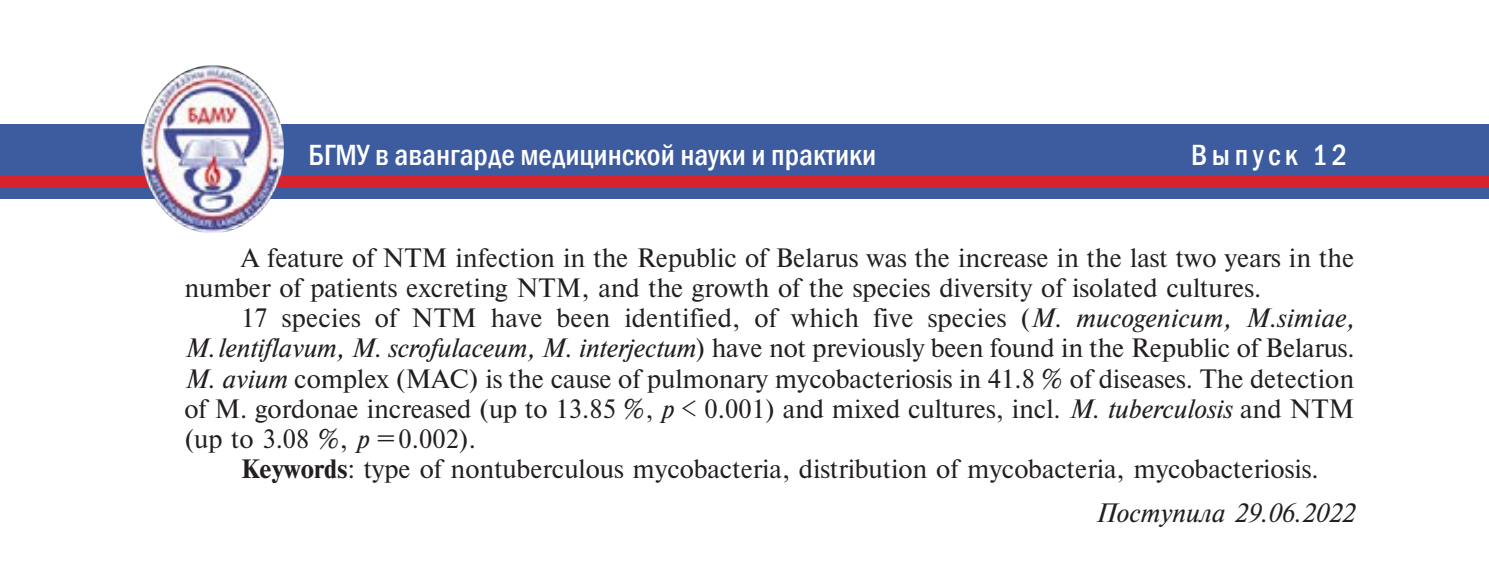
<style>
.page{position:relative;width:1489px;height:574px;background:#fff}
.page>*{position:absolute;margin:0;border:0;box-sizing:border-box;transform-origin:0 0}
.t1{font:500 condensed 30px "Franklin Gothic";color:#fff}
.t2{font:500 condensed 30px "Franklin Gothic";letter-spacing:.15em;color:#fff}
.t3{font:25px/30px "Newton C";color:#231f20}
.t4{font:25px "Newton C Italic";color:#231f20}
.s1{font-family:"Newton C Italic"}
.s2{font-family:"Newton C Bold"}
</style>
<div class="page">
<div style="left:0;top:124px;width:1488px;height:74px;background:#3d5ca0"></div>
<div style="left:0;top:176px;width:1488px;height:12px;background:#d7232e"></div>
<img style="left:142px;top:65px;width:141px;height:167px">
<p class="t1" style="left:308px;top:135px;width:569px">БГМУ в авангарде медицинской науки и практики</p>
<p class="t2" style="left:1190px;top:135px;width:158px">Выпуск 12</p>
<p class="t3" style="left:184px;top:243px;width:1171px;text-indent:57px">A feature of NTM infection in the Republic of Belarus was the increase in the last two years in the number of patients excreting NTM, and the growth of the species diversity of isolated cultures.</p>
<p class="t3" style="left:184px;top:303px;width:1171px;text-align:justify;text-indent:57px">17 species of NTM have been identified, of which five species (<span class="s1">M. mucogenicum, M.simiae, M. lentiflavum, M. scrofulaceum, M. interjectum</span>) have not previously been found in the Republic of Belarus.<br><span class="s1">M. avium</span> complex (MAC) is the cause of pulmonary mycobacteriosis in 41.8 % of diseases. The detection of M. gordonae increased (up to 13.85 %, <span class="s1">p</span> &lt; 0.001) and mixed cultures, incl. <span class="s1">M. tuberculosis</span> and NTM (up to 3.08 %, <span class="s1">p =</span> 0.002).</p>
<p class="t3" style="left:241px;top:453px;width:1078px"><span class="s2">Keywords</span>: type of nontuberculous mycobacteria, distribution of mycobacteria, mycobacteriosis.</p>
<p class="t4" style="left:1095px;top:498px;width:260px">Поступила 29.06.2022</p>
</div>
